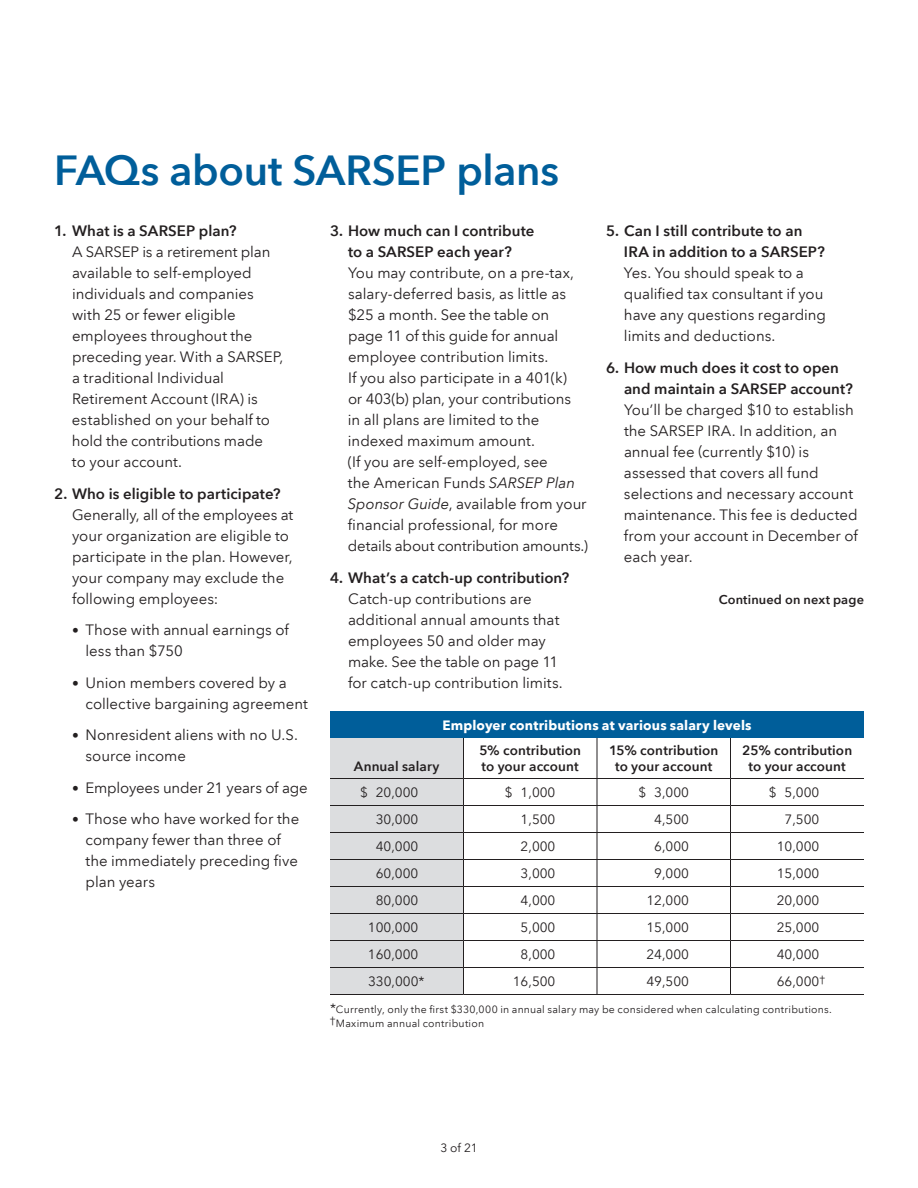
<style>
.page{position:relative;width:918px;height:1188px;background:#fff}
.page>*{position:absolute;margin:0;border:0;box-sizing:border-box;transform-origin:0 0}
.text_8_5_12{font:600 42px "Avenir Next LT Com";letter-spacing:-.01em;color:#005e9a}
.FAQ_text{font:15px/21px "Avenir Next LT Com";color:#231f20}
.FAQ{font:600 15px/21px "Avenir Next LT Com";letter-spacing:.005em;color:#231f20}
.t1{font:13.5px "Avenir Next LT Com";color:#231f20}
.t2{font:600 13.5px/15.8px "Avenir Next LT Com";letter-spacing:.01em;color:#231f20;text-align:center}
.t3{font:700 13.5px "Avenir Next LT Com";letter-spacing:.01em;color:#fff}
.text_8_5_12-2{font:600 12.75px "Avenir Next LT Com";letter-spacing:.01em;color:#231f20}
.t4{font:12px "Avenir Next LT Com";color:#231f20}
.footnote{font:10.5px "Avenir Next LT Com";letter-spacing:.02em;color:#231f20}
.s1{font-size:13.5px}
.s2{font-style:italic}
</style>
<div class="page">
<div style="left:330px;top:711px;width:534px;height:27px;background:#005e9a"></div>
<hr style="left:597px;top:738px;width:1px;height:40px;background:#231f20">
<hr style="left:730px;top:738px;width:1px;height:40px;background:#231f20">
<hr style="left:464px;top:778px;width:133px;height:1px;background:#231f20">
<hr style="left:597px;top:778px;width:133px;height:1px;background:#231f20">
<hr style="left:730px;top:778px;width:134px;height:1px;background:#231f20">
<hr style="left:464px;top:805px;width:133px;height:1px;background:#231f20">
<hr style="left:597px;top:805px;width:133px;height:1px;background:#231f20">
<hr style="left:730px;top:805px;width:134px;height:1px;background:#231f20">
<hr style="left:464px;top:832px;width:133px;height:1px;background:#231f20">
<hr style="left:597px;top:832px;width:133px;height:1px;background:#231f20">
<hr style="left:730px;top:832px;width:134px;height:1px;background:#231f20">
<hr style="left:464px;top:859px;width:133px;height:1px;background:#231f20">
<hr style="left:597px;top:859px;width:133px;height:1px;background:#231f20">
<hr style="left:730px;top:859px;width:134px;height:1px;background:#231f20">
<hr style="left:464px;top:886px;width:133px;height:1px;background:#231f20">
<hr style="left:597px;top:886px;width:133px;height:1px;background:#231f20">
<hr style="left:730px;top:886px;width:134px;height:1px;background:#231f20">
<hr style="left:464px;top:913px;width:133px;height:1px;background:#231f20">
<hr style="left:597px;top:913px;width:133px;height:1px;background:#231f20">
<hr style="left:730px;top:913px;width:134px;height:1px;background:#231f20">
<hr style="left:464px;top:940px;width:133px;height:1px;background:#231f20">
<hr style="left:597px;top:940px;width:133px;height:1px;background:#231f20">
<hr style="left:730px;top:940px;width:134px;height:1px;background:#231f20">
<hr style="left:464px;top:967px;width:133px;height:1px;background:#231f20">
<div style="left:330px;top:738px;width:134px;height:256px;background:#dcdddf"></div>
<hr style="left:597px;top:967px;width:133px;height:1px;background:#231f20">
<svg style="left:597px;top:779px;width:1px;height:215px"></svg>
<hr style="left:730px;top:967px;width:134px;height:1px;background:#231f20">
<svg style="left:730px;top:779px;width:1px;height:215px"></svg>
<hr style="left:330px;top:994px;width:134px;height:1px;background:#231f20">
<hr style="left:464px;top:994px;width:133px;height:1px;background:#231f20">
<hr style="left:597px;top:994px;width:133px;height:1px;background:#231f20">
<hr style="left:730px;top:994px;width:134px;height:1px;background:#231f20">
<p class="text_8_5_12" style="left:54px;top:145px;width:507px">FAQs about SARSEP plans</p>
<p class="FAQ" style="left:54px;top:221px;width:184px">1. What is a SARSEP plan?</p>
<p class="FAQ_text" style="left:72px;top:242px;width:213px">A SARSEP is a retirement plan available to self-employed individuals and companies with 25 or fewer eligible employees throughout the preceding year. With a SARSEP, a traditional Individual<br>Retirement Account (IRA) is established on your behalf to hold the contributions made<br>to your account.</p>
<p class="FAQ" style="left:54px;top:483px;width:228px">2. Who is eligible to participate?</p>
<p class="FAQ_text" style="left:72px;top:504px;width:223px">Generally, all of the employees at your organization are eligible to participate in the plan. However, your company may exclude the following employees:</p>
<p class="FAQ_text" style="left:86px;top:620px;width:205px;text-indent:-14px"><span class="s1">•</span> Those with annual earnings of less than $750</p>
<p class="FAQ_text" style="left:86px;top:672px;width:224px;text-indent:-14px"><span class="s1">•</span> Union members covered by a collective bargaining agreement</p>
<p class="FAQ_text" style="left:86px;top:725px;width:214px;text-indent:-14px"><span class="s1">•</span> Nonresident aliens with no U.S. source income</p>
<p class="FAQ_text" style="left:72px;top:777px;width:237px"><span class="s1">•</span> Employees under 21 years of age</p>
<p class="FAQ_text" style="left:86px;top:809px;width:215px;text-indent:-14px"><span class="s1">•</span> Those who have worked for the company fewer than three of the immediately preceding five plan years</p>
<p class="FAQ" style="left:330px;top:221px;width:206px;text-align:center">3. How much can I contribute to a SARSEP each year?</p>
<p class="FAQ_text" style="left:348px;top:263px;width:241px">You may contribute, on a pre-tax, salary-deferred basis, as little as $25 a month. See the table on page 11 of this guide for annual employee contribution limits.<br>If you also participate in a 401(k)<br>or 403(b) plan, your contributions<br>in all plans are limited to the indexed maximum amount.<br>(If you are self-employed, see<br>the American Funds <span class="s2">SARSEP Plan<br>Sponsor Guide</span>, available from your financial professional, for more details about contribution amounts.)</p>
<p class="FAQ" style="left:330px;top:567px;width:241px">4. What’s a catch-up contribution?</p>
<p class="FAQ_text" style="left:348px;top:588px;width:216px">Catch-up contributions are additional annual amounts that employees 50 and older may make. See the table on page 11 for catch-up contribution limits.</p>
<p class="FAQ" style="left:624px;top:221px;width:203px;text-indent:-18px">5. Can I still contribute to an<br>IRA in addition to a SARSEP?</p>
<p class="FAQ_text" style="left:624px;top:263px;width:204px">Yes. You should speak to a qualified tax consultant if you have any questions regarding limits and deductions.</p>
<p class="FAQ" style="left:624px;top:357px;width:231px;text-indent:-18px">6. How much does it cost to open and maintain a SARSEP account?</p>
<p class="FAQ_text" style="left:624px;top:399px;width:235px">You’ll be charged $10 to establish the SARSEP IRA. In addition, an annual fee (currently $10) is assessed that covers all fund selections and necessary account maintenance. This fee is deducted from your account in December of each year.</p>
<p class="text_8_5_12-2" style="left:719px;top:592px;width:147px">Continued on next page</p>
<p class="t3" style="left:442px;top:717px;width:311px">Employer contributions at various salary levels</p>
<p class="t2" style="left:354px;top:759px;width:87px">Annual salary</p>
<p class="t2" style="left:479px;top:743px;width:103px;text-align:left">5% contribution to your account</p>
<p class="t2" style="left:609px;top:743px;width:111px">15% contribution to your account</p>
<p class="t2" style="left:742px;top:743px;width:111px">25% contribution to your account</p>
<p class="t1" style="left:360px;top:784px;width:60px">$ 20,000</p>
<p class="t1" style="left:505px;top:784px;width:52px">$ 1,000</p>
<p class="t1" style="left:639px;top:784px;width:52px">$ 3,000</p>
<p class="t1" style="left:769px;top:784px;width:52px">$ 5,000</p>
<p class="t1" style="left:376px;top:811px;width:44px">30,000</p>
<p class="t1" style="left:521px;top:811px;width:36px">1,500</p>
<p class="t1" style="left:654px;top:811px;width:36px">4,500</p>
<p class="t1" style="left:785px;top:811px;width:36px">7,500</p>
<p class="t1" style="left:376px;top:838px;width:44px">40,000</p>
<p class="t1" style="left:521px;top:838px;width:36px">2,000</p>
<p class="t1" style="left:654px;top:838px;width:36px">6,000</p>
<p class="t1" style="left:777px;top:838px;width:44px">10,000</p>
<p class="t1" style="left:376px;top:865px;width:44px">60,000</p>
<p class="t1" style="left:521px;top:865px;width:36px">3,000</p>
<p class="t1" style="left:654px;top:865px;width:36px">9,000</p>
<p class="t1" style="left:777px;top:865px;width:44px">15,000</p>
<p class="t1" style="left:376px;top:892px;width:44px">80,000</p>
<p class="t1" style="left:521px;top:892px;width:36px">4,000</p>
<p class="t1" style="left:646px;top:892px;width:44px">12,000</p>
<p class="t1" style="left:777px;top:892px;width:44px">20,000</p>
<p class="t1" style="left:368px;top:919px;width:52px">100,000</p>
<p class="t1" style="left:521px;top:919px;width:36px">5,000</p>
<p class="t1" style="left:646px;top:919px;width:44px">15,000</p>
<p class="t1" style="left:777px;top:919px;width:44px">25,000</p>
<p class="t1" style="left:368px;top:946px;width:52px">160,000</p>
<p class="t1" style="left:521px;top:946px;width:36px">8,000</p>
<p class="t1" style="left:646px;top:946px;width:44px">24,000</p>
<p class="t1" style="left:777px;top:946px;width:44px">40,000</p>
<p class="t1" style="left:368px;top:973px;width:58px">330,000*</p>
<p class="t1" style="left:513px;top:973px;width:44px">16,500</p>
<p class="t1" style="left:646px;top:973px;width:44px">49,500</p>
<p class="t1" style="left:777px;top:973px;width:50px">66,000<sup>†</sup></p>
<p class="footnote" style="left:330px;top:1003px;width:503px"><span class="s1">*</span>Currently, only the first $330,000 in annual salary may be considered when calculating contributions.</p>
<p class="footnote" style="left:330px;top:1017px;width:156px">†Maximum annual contribution</p>
<p class="t4" style="left:440px;top:1141px;width:39px">3 of 21</p>
</div>
